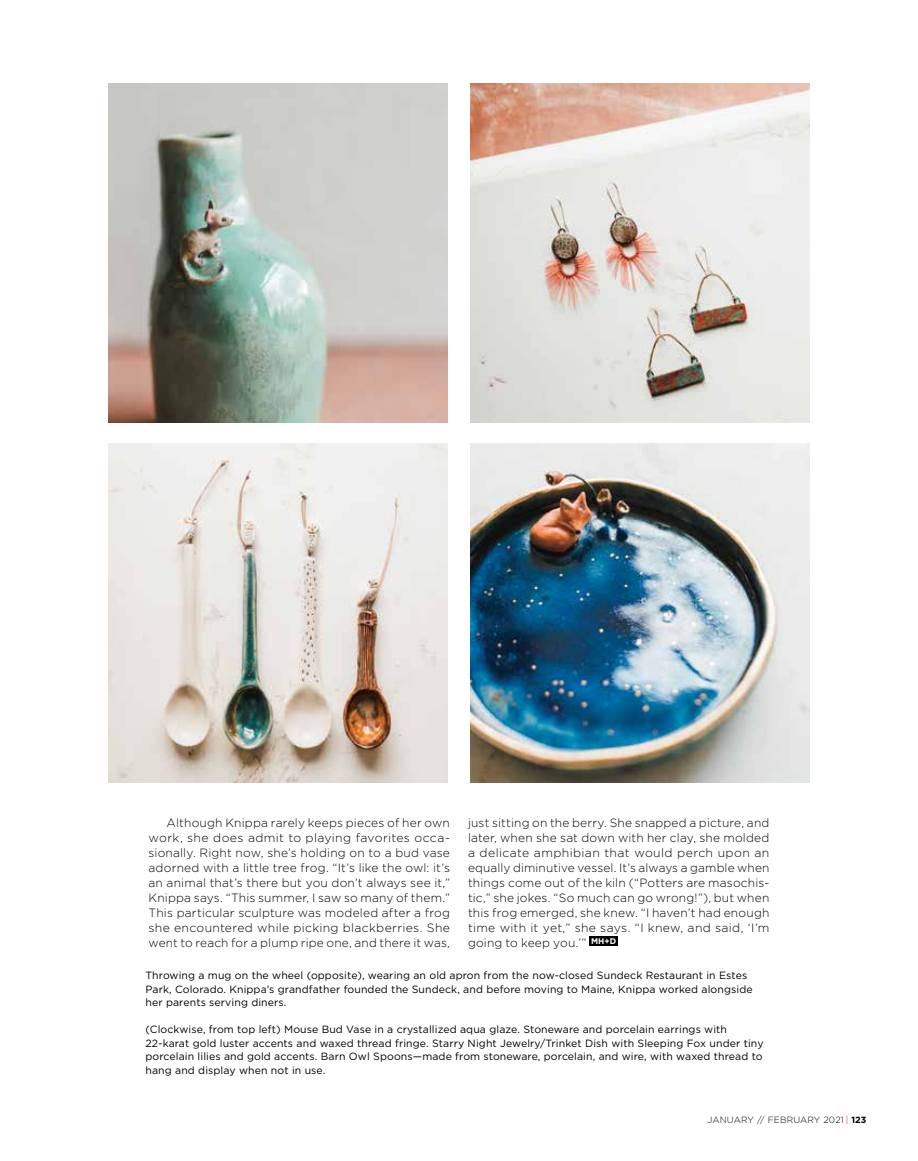
<style>
.page{position:relative;width:918px;height:1161px;background:#fff}
.page>*{position:absolute;margin:0;border:0;box-sizing:border-box;transform-origin:0 0}
.t1{font:300 12px/15px "Gotham";letter-spacing:.02em;color:#000;text-align:justify}
.t2{font:10.5px/13.5px "Gotham";letter-spacing:.01em;color:#000}
.t3{font:300 9px "Gotham";letter-spacing:.02em;color:#000}
.s1{color:#d2232a}
.s2{font-weight:700}
</style>
<div class="page">
<div style="left:590px;top:936px;width:28px;height:9px;background:#000"></div>
<img style="left:108px;top:83px;width:339px;height:339px">
<img style="left:108px;top:444px;width:339px;height:339px">
<img style="left:471px;top:83px;width:339px;height:339px">
<img style="left:471px;top:444px;width:339px;height:339px">
<p class="t1" style="left:149px;top:815px;width:303px;text-indent:18px">Although Knippa rarely keeps pieces of her own work, she does admit to playing favorites occa&shy;sionally. Right now, she’s holding on to a bud vase adorned with a little tree frog. “It’s like the owl: it’s an animal that’s there but you don’t always see it,” Knippa says. “This summer, I saw so many of them.” This particular sculpture was modeled after a frog she encountered while picking blackberries. She went to reach for a plump ripe one, and there it was,</p>
<p class="t1" style="left:468px;top:815px;width:303px">just sitting on the berry. She snapped a picture, and later, when she sat down with her clay, she molded a delicate amphibian that would perch upon an equally diminutive vessel. It’s always a gamble when things come out of the kiln (“Potters are masochis&shy;tic,” she jokes. “So much can go wrong!”), but when this frog emerged, she knew. “I haven’t had enough time with it yet,” she says. “I knew, and said, ‘I’m going to keep you.’” <sup>MH+D</sup></p>
<p class="t2" style="left:146px;top:969px;width:609px">Throwing a mug on the wheel (opposite), wearing an old apron from the now-closed Sundeck Restaurant in Estes<br>Park, Colorado. Knippa’s grandfather founded the Sundeck, and before moving to Maine, Knippa worked alongside her parents serving diners.</p>
<p class="t2" style="left:146px;top:1023px;width:619px">(Clockwise, from top left) Mouse Bud Vase in a crystallized aqua glaze. Stoneware and porcelain earrings with 22-karat gold luster accents and waxed thread fringe. Starry Night Jewelry/Trinket Dish with Sleeping Fox under tiny porcelain lilies and gold accents. Barn Owl Spoons—made from stoneware, porcelain, and wire, with waxed thread to hang and display when not in use.</p>
<p class="t3" style="left:707px;top:1114px;width:161px">JANUARY // FEBRUARY 2021 <span class="s1">|</span> <span class="s2">123</span></p>
</div>
